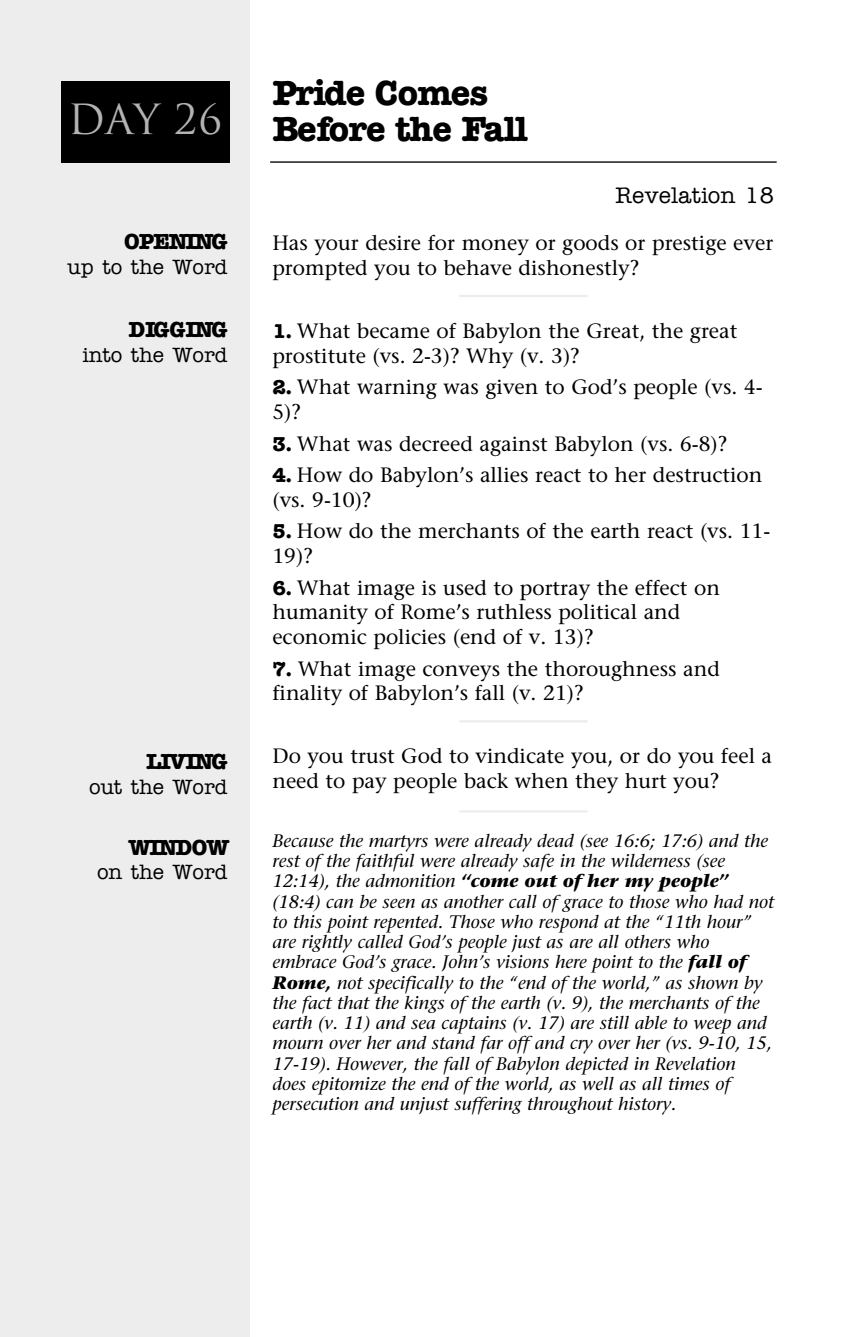
<style>
.page{position:relative;width:851px;height:1337px;background:#fff}
.page>*{position:absolute;margin:0;border:0;box-sizing:border-box;transform-origin:0 0}
.t1{font:700 36px/36px "American Typewriter";letter-spacing:-.03em;color:#000}
.t2{font:700 22.5px "American Typewriter";letter-spacing:-.09em;color:#000}
.t3{font:500 22.5px "American Typewriter";color:#000}
.t4{font:700 22.5px "American Typewriter";letter-spacing:-.055em;color:#000}
.t5{font:20.7px/24.8px "Stone Serif";color:#000}
.t6{font:500 20.7px "American Typewriter";color:#000}
.t7{font:italic 18px/20.2px "Stone Serif";color:#000}
.s1{font-family:"American Typewriter";font-weight:700}
.s2{font-weight:700}
</style>
<div class="page">
<div style="left:0;top:0;width:250px;height:1336px;background:#ededed"></div>
<div style="left:61px;top:81px;width:169px;height:81px;background:#000"></div>
<hr style="left:270px;top:161px;width:506px;height:2px;background:#000">
<hr style="left:459px;top:295px;width:128px;height:2px;background:#ededed">
<hr style="left:459px;top:720px;width:128px;height:2px;background:#ededed">
<hr style="left:459px;top:810px;width:128px;height:2px;background:#ededed">
<h1 class="t1" style="left:68px;top:78px;width:462px;text-indent:204px">Pride Comes<br><sup>Day</sup> <sup>26</sup> Before the Fall</h1>
<p class="t2" style="left:124px;top:234px;width:105px">OPENING</p>
<p class="t6" style="left:68px;top:260px;width:161px">up to the Word</p>
<p class="t3" style="left:615px;top:187px;width:160px">Revelation 18</p>
<p class="t5" style="left:272px;top:233px;width:502px">Has your desire for money or goods or prestige ever prompted you to behave dishonestly?</p>
<p class="t4" style="left:129px;top:321px;width:100px">DIGGING</p>
<p class="t6" style="left:82px;top:347px;width:147px">into the Word</p>
<p class="t5" style="left:272px;top:321px;width:466px"><span class="s1">1.</span> What became of Babylon the Great, the great prostitute (vs. 2-3)? Why (v. 3)?</p>
<p class="t5" style="left:272px;top:377px;width:492px"><span class="s1">2.</span> What warning was given to God’s people (vs. 4-<br>5)?</p>
<p class="t5" style="left:272px;top:433px;width:456px"><span class="s1">3.</span> What was decreed against Babylon (vs. 6-8)?</p>
<p class="t5" style="left:272px;top:465px;width:491px"><span class="s1">4.</span> How do Babylon’s allies react to her destruction (vs. 9-10)?</p>
<p class="t5" style="left:272px;top:521px;width:499px"><span class="s1">5.</span> How do the merchants of the earth react (vs. 11-<br>19)?</p>
<p class="t5" style="left:272px;top:577px;width:449px"><span class="s1">6.</span> What image is used to portray the effect on humanity of Rome’s ruthless political and economic policies (end of v. 13)?</p>
<p class="t5" style="left:272px;top:658px;width:449px"><span class="s1">7.</span> What image conveys the thoroughness and finality of Babylon’s fall (v. 21)?</p>
<p class="t2" style="left:146px;top:753px;width:83px">LIVING</p>
<p class="t6" style="left:89px;top:779px;width:140px">out the Word</p>
<p class="t5" style="left:272px;top:746px;width:501px">Do you trust God to vindicate you, or do you feel a need to pay people back when they hurt you?</p>
<p class="t2" style="left:129px;top:839px;width:102px">WINDOW</p>
<p class="t6" style="left:97px;top:865px;width:132px">on the Word</p>
<p class="t7" style="left:272px;top:832px;width:503px">Because the martyrs were already dead (see 16:6; 17:6) and the rest of the faithful were already safe in the wilderness (see 12:14), the admonition <span class="s2">“come out of her my people” </span>(18:4) can be seen as another call of grace to those who had not to this point repented. Those who respond at the “11th hour” are rightly called God’s people just as are all others who embrace God’s grace. John’s visions here point to the <span class="s2">fall of Rome,</span> not specifically to the “end of the world,” as shown by the fact that the kings of the earth (v. 9), the merchants of the earth (v. 11) and sea captains (v. 17) are still able to weep and mourn over her and stand far off and cry over her (vs. 9-10, 15, 17-19). However, the fall of Babylon depicted in Revelation does epitomize the end of the world, as well as all times of persecution and unjust suffering throughout history.</p>
</div>
